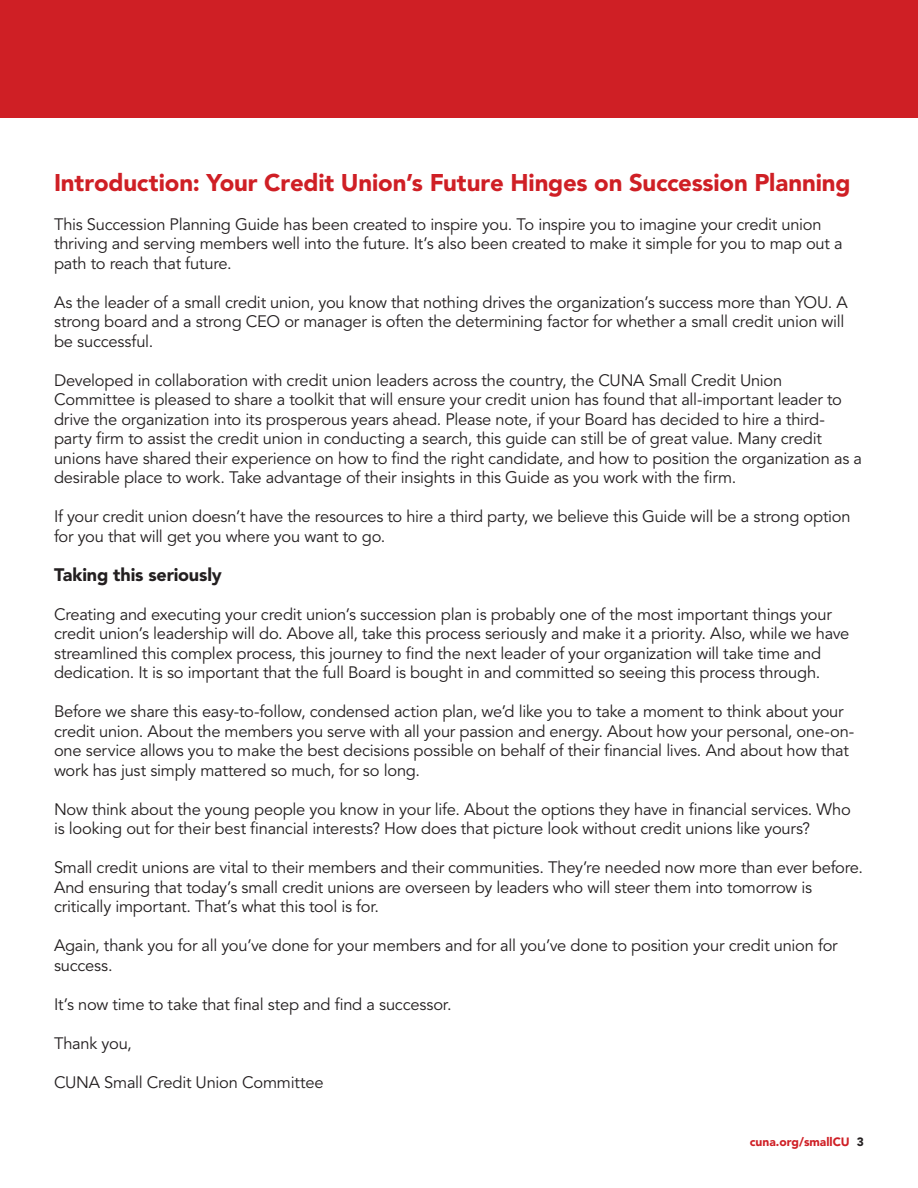
<style>
.page{position:relative;width:918px;height:1188px;background:#fff}
.page>*{position:absolute;margin:0;border:0;box-sizing:border-box;transform-origin:0 0}
.Subheads{font:900 24px "Avenir LT Std";letter-spacing:-.01em;color:#cf1f25}
.Questions_Subhead_2{font:900 18px "Avenir LT Std";letter-spacing:-.01em;color:#231f20}
.Body{font:16.5px/19.5px "Avenir LT Std";letter-spacing:-.015em;color:#231f20}
.t1{font:900 12px "Avenir LT Std";color:#cf1f25}
.s1{color:#231f20}
</style>
<div class="page">
<div style="left:0;top:0;width:918px;height:118px;background:#cf1f25"></div>
<p class="Subheads" style="left:54px;top:168px;width:798px">Introduction: Your Credit Union’s Future Hinges on Succession Planning</p>
<p class="Body" style="left:54px;top:215px;width:790px">This Succession Planning Guide has been created to inspire you. To inspire you to imagine your credit union thriving and serving members well into the future. It’s also been created to make it simple for you to map out a path to reach that future.</p>
<p class="Body" style="left:54px;top:293px;width:795px">As the leader of a small credit union, you know that nothing drives the organization’s success more than YOU. A strong board and a strong CEO or manager is often the determining factor for whether a small credit union will be successful.</p>
<p class="Body" style="left:54px;top:371px;width:810px">Developed in collaboration with credit union leaders across the country, the CUNA Small Credit Union Committee is pleased to share a toolkit that will ensure your credit union has found that all-important leader to drive the organization into its prosperous years ahead. Please note, if your Board has decided to hire a third&shy;party firm to assist the credit union in conducting a search, this guide can still be of great value. Many credit unions have shared their experience on how to find the right candidate, and how to position the organization as a desirable place to work. Take advantage of their insights in this Guide as you work with the firm.</p>
<p class="Body" style="left:54px;top:507px;width:798px">If your credit union doesn’t have the resources to hire a third party, we believe this Guide will be a strong option for you that will get you where you want to go.</p>
<p class="Questions_Subhead_2" style="left:54px;top:563px;width:169px">Taking this seriously</p>
<p class="Body" style="left:54px;top:605px;width:797px">Creating and executing your credit union’s succession plan is probably one of the most important things your credit union’s leadership will do. Above all, take this process seriously and make it a priority. Also, while we have streamlined this complex process, this journey to find the next leader of your organization will take time and dedication. It is so important that the full Board is bought in and committed so seeing this process through.</p>
<p class="Body" style="left:54px;top:702px;width:802px">Before we share this easy-to-follow, condensed action plan, we’d like you to take a moment to think about your credit union. About the members you serve with all your passion and energy. About how your personal, one-on&shy;one service allows you to make the best decisions possible on behalf of their financial lives. And about how that work has just simply mattered so much, for so long.</p>
<p class="Body" style="left:54px;top:800px;width:798px">Now think about the young people you know in your life. About the options they have in financial services. Who is looking out for their best financial interests? How does that picture look without credit unions like yours?</p>
<p class="Body" style="left:54px;top:858px;width:811px">Small credit unions are vital to their members and their communities. They’re needed now more than ever before.<br>And ensuring that today’s small credit unions are overseen by leaders who will steer them into tomorrow is critically important. That’s what this tool is for.</p>
<p class="Body" style="left:54px;top:936px;width:785px">Again, thank you for all you’ve done for your members and for all you’ve done to position your credit union for success.</p>
<p class="Body" style="left:54px;top:995px;width:399px">It’s now time to take that final step and find a successor.</p>
<p class="Body" style="left:54px;top:1034px;width:79px">Thank you,</p>
<p class="Body" style="left:54px;top:1073px;width:271px">CUNA Small Credit Union Committee</p>
<p class="t1" style="left:750px;top:1135px;width:116px">cuna.org/smallCU <span class="s1">3</span></p>
</div>
